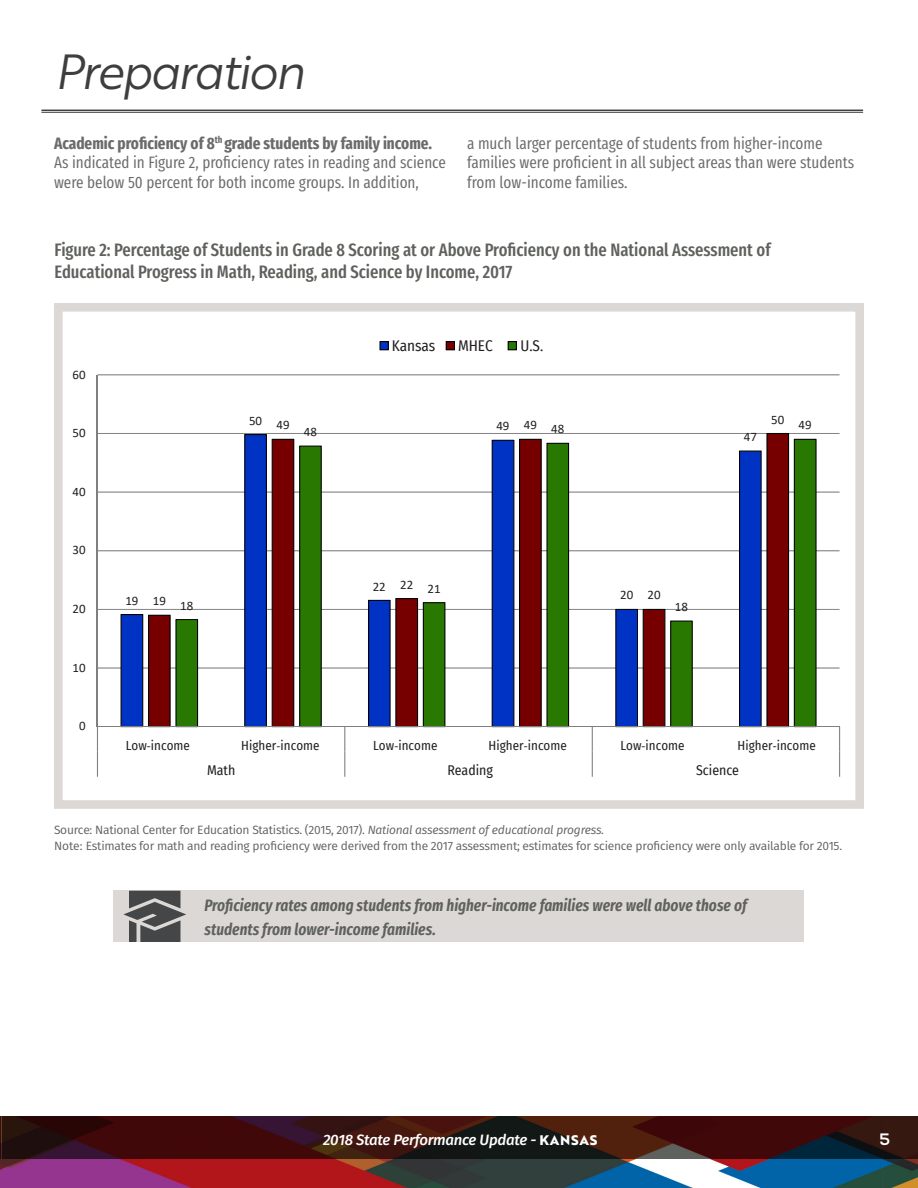
<style>
.page{position:relative;width:918px;height:1188px;background:#fff}
.page>*{position:absolute;margin:0;border:0;box-sizing:border-box;transform-origin:0 0}
.Heading_1{font:48px "Brother 1816 Book Italic";letter-spacing:-.05em;color:#3e3e3f}
.t1{font:500 18px/21.6px "Fira Sans Compressed";color:#5e615c}
.t2{font:16.5px/19.8px "Fira Sans Compressed";color:#696c68}
.t3{font:italic 600 16.5px/24px "Fira Sans Compressed";color:#5e615c}
.t4{font:800 16.5px "Nexa Slab";color:#fff}
.t5{font:15.15px "Fira Sans Condensed";letter-spacing:-.005em;color:#231f20}
.t6{font:italic 500 15px "Fira Sans";letter-spacing:-.02em;color:#fff}
.t7{font:13.8px "Fira Sans Condensed";color:#231f20}
.t8{font:12.9px "Fira Sans Condensed";letter-spacing:.005em;color:#231f20}
.t9{font:12.9px "Calibri";color:#231f20}
.t10{font:12px "Fira Sans";letter-spacing:-.02em;color:#5e615c}
.s1{font-weight:700}
.s2{font-family:"Calibri"}
.s3{font-style:italic}
.s4{font-family:"Brother 1816 Extra";font-weight:700;font-style:normal;font-size:13.5px}
</style>
<div class="page">
<img style="left:0;top:1116px;width:918px;height:72px">
<svg style="left:2px;top:1116px;width:916px;height:43px;background:#361211"></svg>
<hr style="left:0;top:1116px;width:1px;height:43px;background:#5e615c">
<svg style="left:54px;top:303px;width:810px;height:506px"></svg>
<hr style="left:41px;top:110px;width:822px;height:1px;background:#3e3e3f">
<hr style="left:41px;top:112px;width:822px;height:1px;background:#3e3e3f">
<div style="left:114px;top:891px;width:690px;height:51px;background:#dcd8d5"></div>
<svg style="left:123px;top:891px;width:63px;height:51px"></svg>
<p class="Heading_1" style="left:55px;top:36px;width:251px">Preparation</p>
<p class="t2" style="left:54px;top:133px;width:393px"><span class="s1">Academic proficiency of 8</span><sup>th</sup> <span class="s1">grade students by family income.<br></span>As indicated in Figure 2, proficiency rates in reading and science were below 50 percent for both income groups. In addition,</p>
<p class="t2" style="left:467px;top:133px;width:389px">a much larger percentage of students from higher-income families were proficient in all subject areas than were students from low-income families.</p>
<p class="t1" style="left:55px;top:238px;width:718px">Figure 2: Percentage of Students in Grade 8 Scoring at or Above Proficiency on the National Assessment of<br>Educational Progress in Math, Reading, and Science by Income, 2017</p>
<p class="t9" style="left:72px;top:365px;width:15px">60</p>
<p class="t9" style="left:72px;top:424px;width:15px">50</p>
<p class="t9" style="left:72px;top:483px;width:15px">40</p>
<p class="t9" style="left:72px;top:541px;width:15px">30</p>
<p class="t9" style="left:72px;top:600px;width:15px">20</p>
<p class="t9" style="left:72px;top:659px;width:15px">10</p>
<p class="t9" style="left:79px;top:717px;width:8px">0</p>
<p class="t9" style="left:249px;top:411px;width:15px">50</p>
<p class="t9" style="left:277px;top:416px;width:15px">49</p>
<p class="t9" style="left:304px;top:423px;width:15px">48</p>
<p class="t9" style="left:125px;top:591px;width:15px">19</p>
<p class="t9" style="left:153px;top:592px;width:15px">19</p>
<p class="t9" style="left:180px;top:596px;width:15px">18</p>
<p class="t5" style="left:392px;top:334px;width:45px">Kansas</p>
<p class="t5" style="left:458px;top:334px;width:36px">MHEC</p>
<p class="t5" style="left:521px;top:334px;width:24px">U.S.</p>
<p class="t9" style="left:496px;top:417px;width:15px">49</p>
<p class="t9" style="left:524px;top:416px;width:15px">49</p>
<p class="t9" style="left:551px;top:420px;width:15px">48</p>
<p class="t9" style="left:373px;top:577px;width:15px">22</p>
<p class="t9" style="left:400px;top:575px;width:15px">22</p>
<p class="t9" style="left:428px;top:579px;width:15px">21</p>
<p class="t9" style="left:744px;top:428px;width:15px">47</p>
<p class="t9" style="left:771px;top:410px;width:15px">50</p>
<p class="t9" style="left:799px;top:416px;width:15px">49</p>
<p class="t9" style="left:620px;top:586px;width:15px">20</p>
<p class="t9" style="left:648px;top:586px;width:15px">20</p>
<p class="t9" style="left:675px;top:598px;width:15px">18</p>
<p class="t8" style="left:126px;top:735px;width:66px">Low<span class="s2">‐</span>income</p>
<p class="t8" style="left:241px;top:735px;width:80px">Higher<span class="s2">‐</span>income</p>
<p class="t8" style="left:373px;top:735px;width:66px">Low<span class="s2">‐</span>income</p>
<p class="t8" style="left:489px;top:735px;width:80px">Higher<span class="s2">‐</span>income</p>
<p class="t8" style="left:620px;top:735px;width:66px">Low<span class="s2">‐</span>income</p>
<p class="t8" style="left:737px;top:735px;width:80px">Higher<span class="s2">‐</span>income</p>
<p class="t7" style="left:207px;top:760px;width:30px">Math</p>
<p class="t7" style="left:447px;top:760px;width:47px">Reading</p>
<p class="t7" style="left:696px;top:760px;width:44px">Science</p>
<p class="t10" style="left:54px;top:821px;width:552px">Source: National Center for Education Statistics. (2015, 2017). <span class="s3">National assessment of educational progress.</span></p>
<p class="t10" style="left:54px;top:837px;width:790px">Note: Estimates for math and reading proficiency were derived from the 2017 assessment; estimates for science proficiency were only available for 2015.</p>
<p class="t3" style="left:205px;top:892px;width:544px">Proficiency rates among students from higher-income families were well above those of students from lower-income families.</p>
<p class="t6" style="left:323px;top:1128px;width:276px">2018 State Performance Update - <span class="s4">KANSAS</span></p>
<p class="t4" style="left:879px;top:1129px;width:12px">5</p>
</div>
